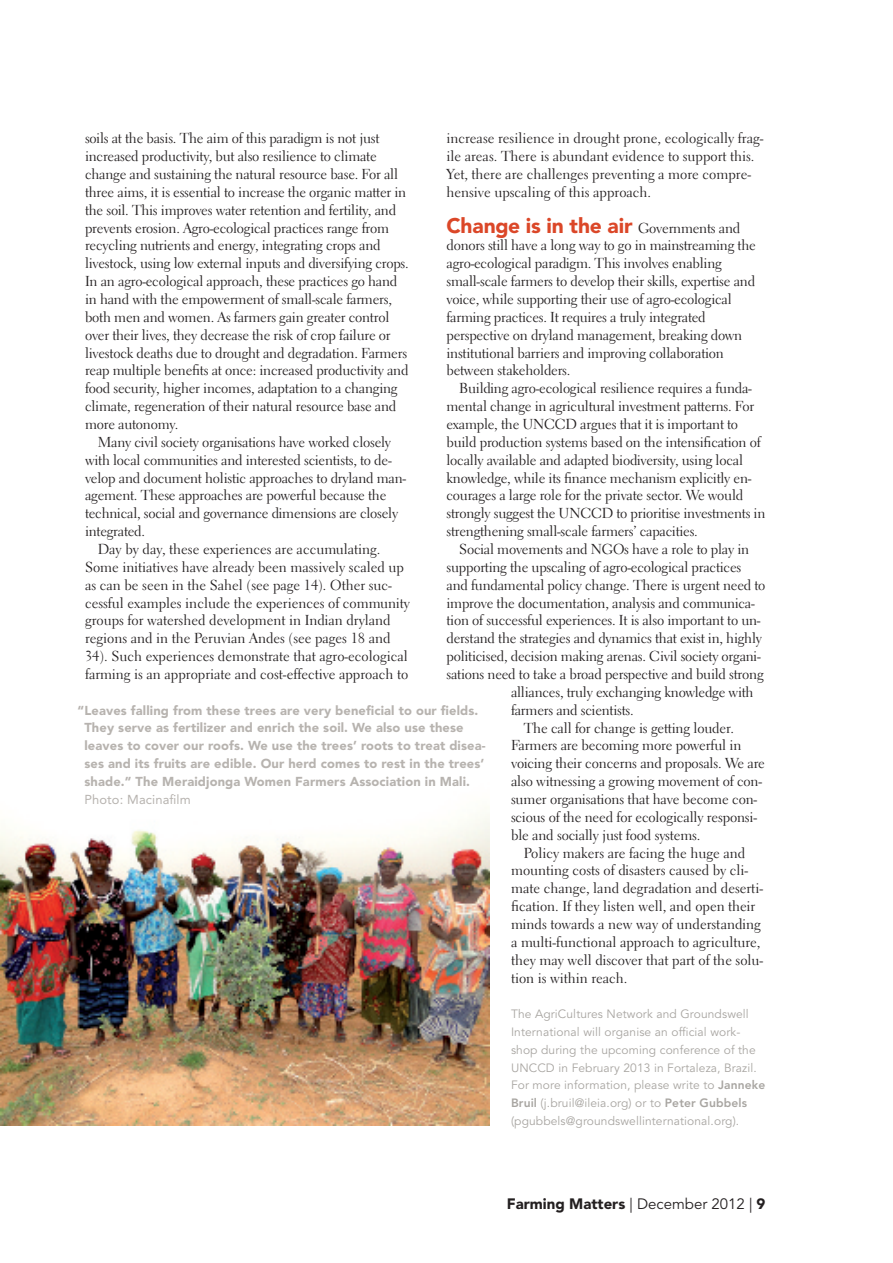
<style>
.page{position:relative;width:893px;height:1263px;background:#fff}
.page>*{position:absolute;margin:0;border:0;box-sizing:border-box;transform-origin:0 0}
.t1{font:900 21px "Avenir LT Std";letter-spacing:-.01em;color:#db4728}
.t2{font:900 15px "Avenir LT Std";color:#231f20}
.t3{font:14.4px/17.9px "Electra LT Std";letter-spacing:-.015em;color:#231f20}
.t4{font:900 12.9px/17.9px "Avenir LT Std";letter-spacing:.01em;color:#b7b3af}
.t5{font:12.9px "Avenir LT Std";letter-spacing:.01em;color:#b7b3af}
.t6{font:12px/17.9px "Avenir LT Std";letter-spacing:.01em;color:#a8a5a1}
.s1{font-family:"Electra LT Std Cursive"}
.s2{font-family:"Electra LT Std";font-weight:400;font-size:14.4px;color:#231f20}
.s3{font-weight:800}
.s4{font-weight:400}
</style>
<div class="page">
<img style="left:1px;top:814px;width:488px;height:311px">
<p class="t3" style="left:85px;top:129px;width:325px">soils at the basis. The aim of this paradigm is not just increased productivity, but also resilience to climate change and sustaining the natural resource base. For all three aims, it is essential to increase the organic matter in the soil. This improves water retention and fertility, and prevents erosion. Agro-ecological practices range from recycling nutrients and energy, integrating crops and livestock, using low external inputs and diversifying crops.<br>In an agro-ecological approach, these practices go hand in hand with the empowerment of small-scale farmers, both men and women. As farmers gain greater control over their lives, they decrease the risk of crop failure or livestock deaths due to drought and degradation. Farmers reap multiple benefits at once: increased productivity and food security, higher incomes, adaptation to a changing climate, regeneration of their natural resource base and more autonomy.</p>
<p class="t3" style="left:98px;top:433px;width:295px">Many civil society organisations have worked closely</p>
<p class="t3" style="left:85px;top:451px;width:308px">with local communities and interested scientists, to de-</p>
<p class="t3" style="left:85px;top:469px;width:323px">velop and document holistic approaches to dryland man-</p>
<p class="t3" style="left:85px;top:487px;width:303px">agement. These approaches are powerful because the</p>
<p class="t3" style="left:85px;top:504px;width:315px">technical, social and governance dimensions are closely</p>
<p class="t3" style="left:85px;top:522px;width:62px">integrated.</p>
<p class="t3" style="left:98px;top:540px;width:284px">Day by day, these experiences are accumulating.</p>
<p class="t3" style="left:85px;top:558px;width:321px">Some initiatives have already been massively scaled up</p>
<p class="t3" style="left:85px;top:576px;width:308px">as can be seen in the Sahel (see page 14)<span class="s1">.</span> Other suc-</p>
<p class="t3" style="left:85px;top:594px;width:327px">cessful examples include the experiences of community</p>
<p class="t3" style="left:85px;top:612px;width:307px">groups for watershed development in Indian dryland</p>
<p class="t3" style="left:85px;top:629px;width:307px">regions and in the Peruvian Andes (see pages 18 and</p>
<p class="t3" style="left:85px;top:647px;width:324px">34). Such experiences demonstrate that agro-ecological</p>
<p class="t3" style="left:85px;top:665px;width:325px">farming is an appropriate and cost-effective approach to</p>
<p class="t4" style="left:84px;top:701px;width:403px;text-indent:-7px">“Leaves falling from these trees are very beneficial to our fields.<br>They serve as fertilizer and enrich the soil. We also use these leaves to cover our roofs. We use the trees’ roots to treat disea&shy;ses and its fruits are edible. Our herd comes to rest in the trees’ shade.” The Meraidjonga Women Farmers Association in Mali.</p>
<p class="t5" style="left:84px;top:792px;width:108px">Photo: Macinafilm</p>
<p class="t3" style="left:446px;top:129px;width:318px">increase resilience in drought prone, ecologically frag&shy;ile areas. There is abundant evidence to support this.<br>Yet, there are challenges preventing a more compre&shy;hensive upscaling of this approach.</p>
<h1 class="t1" style="left:446px;top:212px;width:295px">Change is in the air <span class="s2">Governments and</span></h1>
<p class="t3" style="left:446px;top:237px;width:311px">donors still have a long way to go in mainstreaming the agro-ecological paradigm. This involves enabling small-scale farmers to develop their skills, expertise and voice, while supporting their use of agro-ecological farming practices. It requires a truly integrated perspective on dryland management, breaking down institutional barriers and improving collaboration between stakeholders.</p>
<p class="t3" style="left:446px;top:379px;width:320px;text-indent:13px">Building agro-ecological resilience requires a funda&shy;mental change in agricultural investment patterns. For example, the UNCCD argues that it is important to build production systems based on the intensification of locally available and adapted biodiversity, using local knowledge, while its finance mechanism explicitly en&shy;courages a large role for the private sector. We would strongly suggest the UNCCD to prioritise investments in strengthening small-scale farmers’ capacities.</p>
<p class="t3" style="left:459px;top:540px;width:291px">Social movements and NGOs have a role to play in</p>
<p class="t3" style="left:446px;top:558px;width:296px">supporting the upscaling of agro-ecological practices</p>
<p class="t3" style="left:446px;top:576px;width:320px">and fundamental policy change. There is urgent need to</p>
<p class="t3" style="left:446px;top:594px;width:310px">improve the documentation, analysis and communica-</p>
<p class="t3" style="left:446px;top:612px;width:316px">tion of successful experiences. It is also important to un-</p>
<p class="t3" style="left:446px;top:629px;width:317px">derstand the strategies and dynamics that exist in, highly</p>
<p class="t3" style="left:446px;top:647px;width:316px">politicised, decision making arenas. Civil society organi-</p>
<p class="t3" style="left:446px;top:665px;width:319px">sations need to take a broad perspective and build strong</p>
<p class="t3" style="left:511px;top:683px;width:244px">alliances, truly exchanging knowledge with</p>
<p class="t3" style="left:511px;top:701px;width:124px">farmers and scientists.</p>
<p class="t3" style="left:524px;top:719px;width:212px">The call for change is getting louder.</p>
<p class="t3" style="left:511px;top:737px;width:232px">Farmers are becoming more powerful in</p>
<p class="t3" style="left:511px;top:754px;width:255px">voicing their concerns and proposals. We are</p>
<p class="t3" style="left:511px;top:772px;width:253px">also witnessing a growing movement of con-</p>
<p class="t3" style="left:511px;top:790px;width:248px">sumer organisations that have become con-</p>
<p class="t3" style="left:511px;top:808px;width:248px">scious of the need for ecologically responsi-</p>
<p class="t3" style="left:511px;top:826px;width:191px">ble and socially just food systems.</p>
<p class="t3" style="left:524px;top:844px;width:223px">Policy makers are facing the huge and</p>
<p class="t3" style="left:511px;top:861px;width:239px">mounting costs of disasters caused by cli-</p>
<p class="t3" style="left:511px;top:879px;width:254px">mate change, land degradation and deserti-</p>
<p class="t3" style="left:511px;top:897px;width:246px">fication. If they listen well, and open their</p>
<p class="t3" style="left:511px;top:915px;width:251px">minds towards a new way of understanding</p>
<p class="t3" style="left:511px;top:933px;width:251px">a multi-functional approach to agriculture,</p>
<p class="t3" style="left:511px;top:951px;width:254px">they may well discover that part of the solu-</p>
<p class="t3" style="left:511px;top:969px;width:118px">tion is within reach.</p>
<p class="t6" style="left:511px;top:1005px;width:256px">The AgriCultures Network and Groundswell International will organise an official work&shy;shop during the upcoming conference of the UNCCD in February 2013 in Fortaleza, Brazil.<br>For more information, please write to <span class="s3">Janneke Bruil</span> (j.bruil@ileia.org) or to <span class="s3">Peter Gubbels </span>(pgubbels@groundswellinternational.org).</p>
<p class="t2" style="left:507px;top:1195px;width:260px">Farming Matters <span class="s4">| December 2012 |</span> 9</p>
</div>
